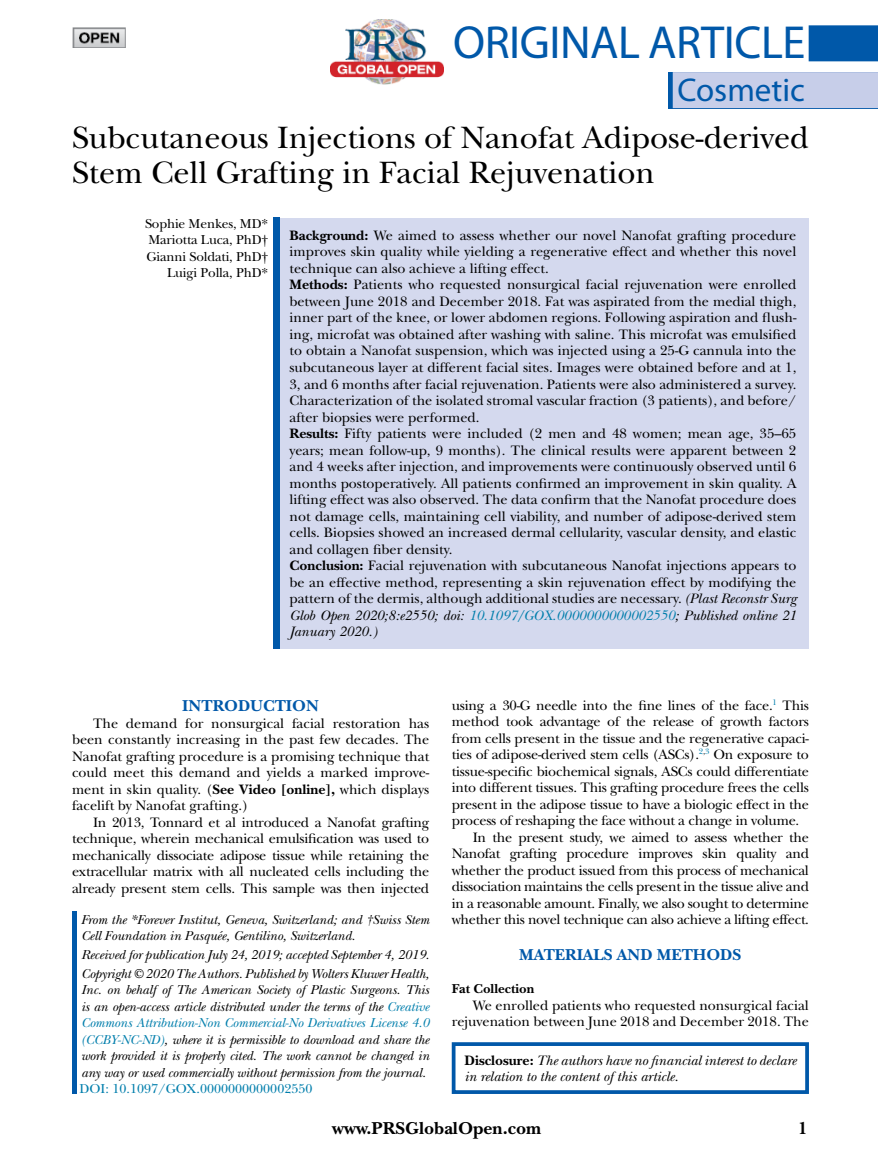
<style>
.page{position:relative;width:878px;height:1175px;background:#fff}
.page>*{position:absolute;margin:0;border:0;box-sizing:border-box;transform-origin:0 0}
.t1{font:46.5px "Myriad Pro";letter-spacing:-.01em;color:#0058a9}
.t2{font:33px "Myriad Pro";color:#0058a9}
.t3{font:32.25px/34.5px "New Baskerville Std";color:#000}
.t4{font:700 18px "New Baskerville Std";color:#000}
.t5{font:700 16.5px "New Baskerville Std";color:#0058a9}
.t6{font:14.25px/16.5px "New Baskerville Std";color:#000;text-align:justify}
.t7{font:14.25px "New Baskerville Std";letter-spacing:-.02em;color:#000}
.t8{font:italic 14.25px/16.5px "New Baskerville Std";color:#000}
.t9{font:italic 13.5px/16.5px "New Baskerville Std";color:#000}
.t10{font:13.5px/16.5px "New Baskerville Std";letter-spacing:-.01em;color:#000;text-align:right}
.t11{font:13.5px "New Baskerville Std";color:#017eac}
.t12{font:700 13.5px "New Baskerville Std";color:#000}
.s1{font-weight:700}
.s2{font-style:italic}
.s3{font-style:italic;color:#017eac}
.s4{color:#017eac}
.s5{font-weight:700;font-style:normal}
</style>
<div class="page">
<img style="left:72px;top:27px;width:53px;height:20px">
<img style="left:330px;top:20px;width:113px;height:64px">
<div style="left:452px;top:1042px;width:356px;height:52px;border:4px solid #0058a9"></div>
<div style="left:672px;top:72px;width:206px;height:36px;background:#c7cee9"></div>
<hr style="left:72px;top:910px;width:4px;height:36px;background:#0058a9">
<hr style="left:72px;top:946px;width:4px;height:18px;background:#0058a9">
<hr style="left:72px;top:964px;width:4px;height:118px;background:#0058a9">
<hr style="left:72px;top:1080px;width:4px;height:13px;background:#0058a9">
<div style="left:274px;top:126px;width:534px;height:523px;background:#d4d9ee"></div>
<div style="left:274px;top:206px;width:534px;height:11px;background:#fff"></div>
<div style="left:274px;top:217px;width:6px;height:60px;background:#0058a9"></div>
<div style="left:274px;top:267px;width:6px;height:159px;background:#0058a9"></div>
<div style="left:274px;top:415px;width:6px;height:143px;background:#0058a9"></div>
<div style="left:274px;top:547px;width:6px;height:102px;background:#0058a9"></div>
<div style="left:72px;top:126px;width:736px;height:83px;background:#fff"></div>
<div style="left:808px;top:25px;width:70px;height:36px;background:#0058a9"></div>
<h1 class="t1" style="left:453px;top:14px;width:354px">ORIGINAL ARTICLE</h1>
<h2 class="t2" style="left:677px;top:69px;width:129px">COSMETIC</h2>
<h3 class="t3" style="left:72px;top:121px;width:738px">Subcutaneous Injections of Nanofat Adipose-derived<br>Stem Cell Grafting in Facial Rejuvenation</h3>
<p class="t10" style="left:145px;top:215px;width:125px">Sophie Menkes, MD*<br>Mariotta Luca, PhD†<br>Gianni Soldati, PhD†<br>Luigi Polla, PhD*</p>
<p class="t6" style="left:289px;top:227px;width:508px;text-align:left"><span class="s1">Background:</span> We aimed to assess whether our novel Nanofat grafting procedure improves skin quality while yielding a regenerative effect and whether this novel technique can also achieve a lifting effect.<br><span class="s1">Methods:</span> Patients who requested nonsurgical facial rejuvenation were enrolled between June 2018 and December 2018. Fat was aspirated from the medial thigh, inner part of the knee, or lower abdomen regions. Following aspiration and flush&shy;ing, microfat was obtained after washing with saline. This microfat was emulsified to obtain a Nanofat suspension, which was injected using a 25-G cannula into the subcutaneous layer at different facial sites. Images were obtained before and at 1, 3, and 6 months after facial rejuvenation. Patients were also administered a survey.<br>Characterization of the isolated stromal vascular fraction (3 patients), and before/ after biopsies were performed.<br><span class="s1">Results:</span> Fifty patients were included (2 men and 48 women; mean age, 35–65 years; mean follow-up, 9 months). The clinical results were apparent between 2 and 4 weeks after injection, and improvements were continuously observed until 6 months postoperatively. All patients confirmed an improvement in skin quality. A lifting effect was also observed. The data confirm that the Nanofat procedure does not damage cells, maintaining cell viability, and number of adipose-derived stem cells. Biopsies showed an increased dermal cellularity, vascular density, and elastic and collagen fiber density.<br><span class="s1">Conclusion:</span> Facial rejuvenation with subcutaneous Nanofat injections appears to be an effective method, representing a skin rejuvenation effect by modifying the pattern of the dermis, although additional studies are necessary. <span class="s2">(Plast Reconstr Surg Glob Open 2020;8:e2550; doi:</span> <span class="s3">10.1097/GOX.0000000000002550</span><span class="s2">; Published online 21<br>January 2020.)</span></p>
<p class="t5" style="left:182px;top:696px;width:138px">INTRODUCTION</p>
<p class="t6" style="left:72px;top:715px;width:359px;text-indent:21px">The demand for nonsurgical facial restoration has been constantly increasing in the past few decades. The Nanofat grafting procedure is a promising technique that could meet this demand and yields a marked improve&shy;ment in skin quality. (<span class="s1">See Video [online],</span> which displays facelift by Nanofat grafting.)</p>
<p class="t6" style="left:72px;top:814px;width:359px;text-indent:21px">In 2013, Tonnard et al introduced a Nanofat grafting technique, wherein mechanical emulsification was used to mechanically dissociate adipose tissue while retaining the extracellular matrix with all nucleated cells including the already present stem cells. This sample was then injected</p>
<p class="t9" style="left:81px;top:911px;width:350px">From the *Forever Institut, Geneva, Switzerland; and †Swiss Stem<br>Cell Foundation in Pasquée, Gentilino, Switzerland.</p>
<p class="t9" style="left:81px;top:945px;width:350px;line-height:18.8px">Received for publication July 24, 2019; accepted September 4, 2019.<br>Copyright © 2020 The Authors. Published by Wolters Kluwer Health,</p>
<p class="t9" style="left:81px;top:981px;width:350px;text-align:justify">Inc. on behalf of The American Society of Plastic Surgeons. This is an open-access article distributed under the terms of the <span class="s4">Creative Commons Attribution-Non Commercial-No Derivatives License 4.0 (CCBY-NC-ND)</span>, where it is permissible to download and share the work provided it is properly cited. The work cannot be changed in any way or used commercially without permission from the journal.</p>
<p class="t11" style="left:80px;top:1081px;width:234px">DOI: 10.1097/GOX.0000000000002550</p>
<p class="t6" style="left:452px;top:697px;width:358px">using a 30-G needle into the fine lines of the face.<sup>1</sup> This</p>
<p class="t6" style="left:451px;top:713px;width:359px">method took advantage of the release of growth factors</p>
<p class="t6" style="left:451px;top:730px;width:359px">from cells present in the tissue and the regenerative capaci-</p>
<p class="t6" style="left:451px;top:746px;width:358px">ties of adipose-derived stem cells (ASCs).<sup>2</sup><sup>,</sup><sup>3</sup> On exposure to</p>
<p class="t6" style="left:452px;top:763px;width:359px">tissue-specific biochemical signals, ASCs could differentiate</p>
<p class="t6" style="left:452px;top:779px;width:359px">into different tissues. This grafting procedure frees the cells</p>
<p class="t6" style="left:452px;top:796px;width:359px">present in the adipose tissue to have a biologic effect in the</p>
<p class="t6" style="left:452px;top:812px;width:349px">process of reshaping the face without a change in volume.</p>
<p class="t7" style="left:473px;top:828px;width:337px">In the present study, we aimed to assess whether the</p>
<p class="t7" style="left:452px;top:845px;width:359px">Nanofat grafting procedure improves skin quality and</p>
<p class="t7" style="left:452px;top:861px;width:358px">whether the product issued from this process of mechanical</p>
<p class="t7" style="left:452px;top:878px;width:358px">dissociation maintains the cells present in the tissue alive and</p>
<p class="t7" style="left:452px;top:894px;width:359px">in a reasonable amount. Finally, we also sought to determine</p>
<p class="t7" style="left:452px;top:911px;width:359px">whether this novel technique can also achieve a lifting effect.</p>
<p class="t5" style="left:519px;top:945px;width:224px">MATERIALS AND METHODS</p>
<p class="t12" style="left:452px;top:981px;width:84px">Fat Collection</p>
<p class="t6" style="left:451px;top:997px;width:359px;text-align:right">We enrolled patients who requested nonsurgical facial rejuvenation between June 2018 and December 2018. The</p>
<p class="t8" style="left:464px;top:1051px;width:333px"><span class="s5">Disclosure:</span> The authors have no financial interest to declare in relation to the content of this article.</p>
<p class="t4" style="left:332px;top:1118px;width:210px">www.PRSGlobalOpen.com</p>
<p class="t4" style="left:798px;top:1118px;width:11px">1</p>
</div>
